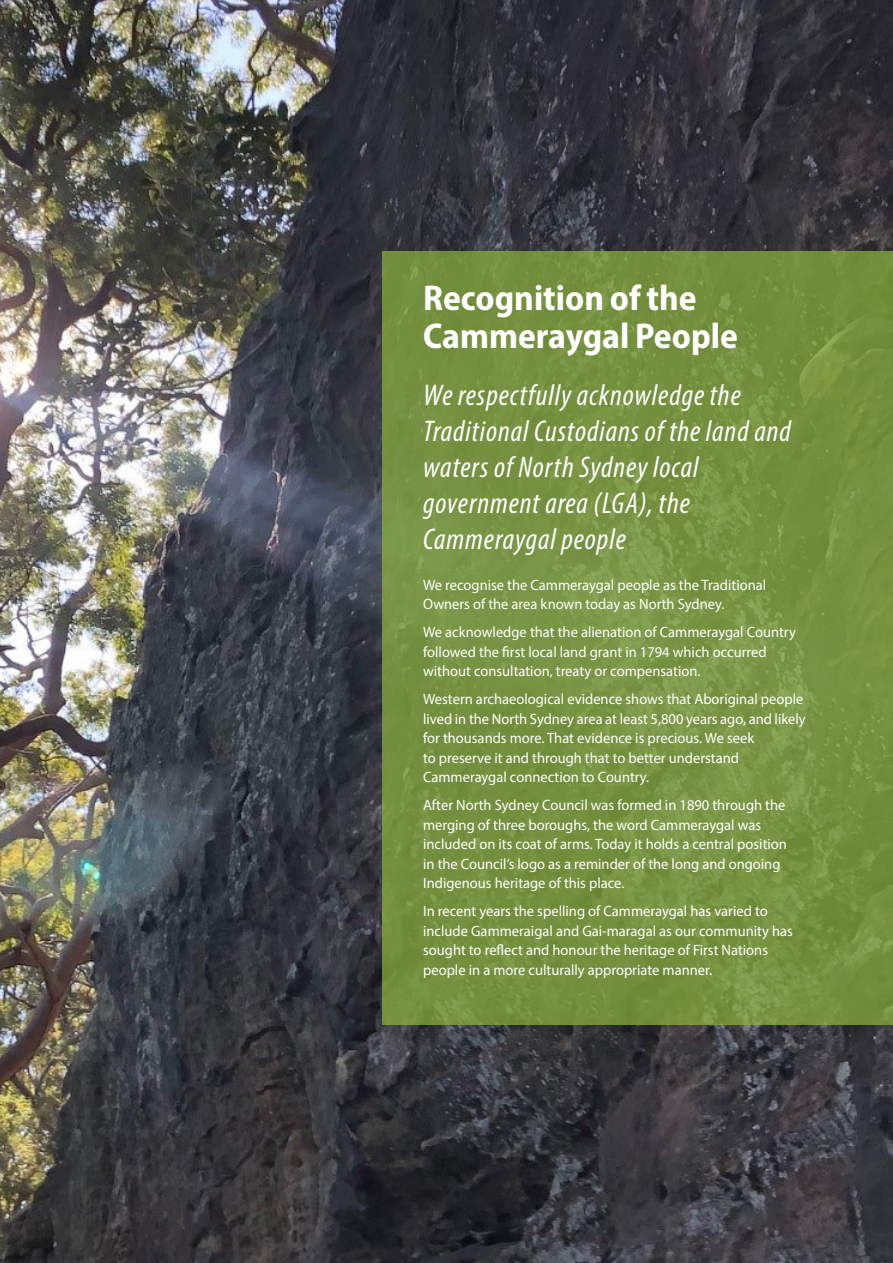
<style>
.page{position:relative;width:893px;height:1263px;background:#fff}
.page>*{position:absolute;margin:0;border:0;box-sizing:border-box;transform-origin:0 0}
.Headings_-_Internal{font:36px/37.5px "Myriad Variable Concept";color:#fff}
.Acknowledgement_1{font:italic 30px/36px "Myriad Variable Concept";letter-spacing:.03em;color:#fff}
.Acknowledgement{font:15px/19.5px "Myriad Variable Concept";color:#fff}
</style>
<div class="page">
<img style="left:0;top:0;width:893px;height:1263px">
<svg style="left:383px;top:251px;width:510px;height:774px;background:#769240"></svg>
<p class="Headings_-_Internal" style="left:423px;top:279px;width:316px">Recognition of the<br>Cammeraygal People</p>
<p class="Acknowledgement_1" style="left:423px;top:377px;width:369px">We respectfully acknowledge the<br>Traditional Custodians of the land and waters of North Sydney local government area (LGA), the<br>Cammeraygal people</p>
<p class="Acknowledgement" style="left:423px;top:575px;width:345px">We recognise the Cammeraygal people as the Traditional<br>Owners of the area known today as North Sydney.</p>
<p class="Acknowledgement" style="left:423px;top:622px;width:374px">We acknowledge that the alienation of Cammeraygal Country followed the first local land grant in 1794 which occurred without consultation, treaty or compensation.</p>
<p class="Acknowledgement" style="left:423px;top:689px;width:384px">Western archaeological evidence shows that Aboriginal people lived in the North Sydney area at least 5,800 years ago, and likely for thousands more. That evidence is precious. We seek<br>to preserve it and through that to better understand Cammeraygal connection to Country.</p>
<p class="Acknowledgement" style="left:423px;top:795px;width:365px">After North Sydney Council was formed in 1890 through the merging of three boroughs, the word Cammeraygal was included on its coat of arms. Today it holds a central position in the Council’s logo as a reminder of the long and ongoing Indigenous heritage of this place.</p>
<p class="Acknowledgement" style="left:423px;top:901px;width:371px">In recent years the spelling of Cammeraygal has varied to include Gammeraigal and Gai-maragal as our community has sought to reflect and honour the heritage of First Nations people in a more culturally appropriate manner.</p>
</div>
